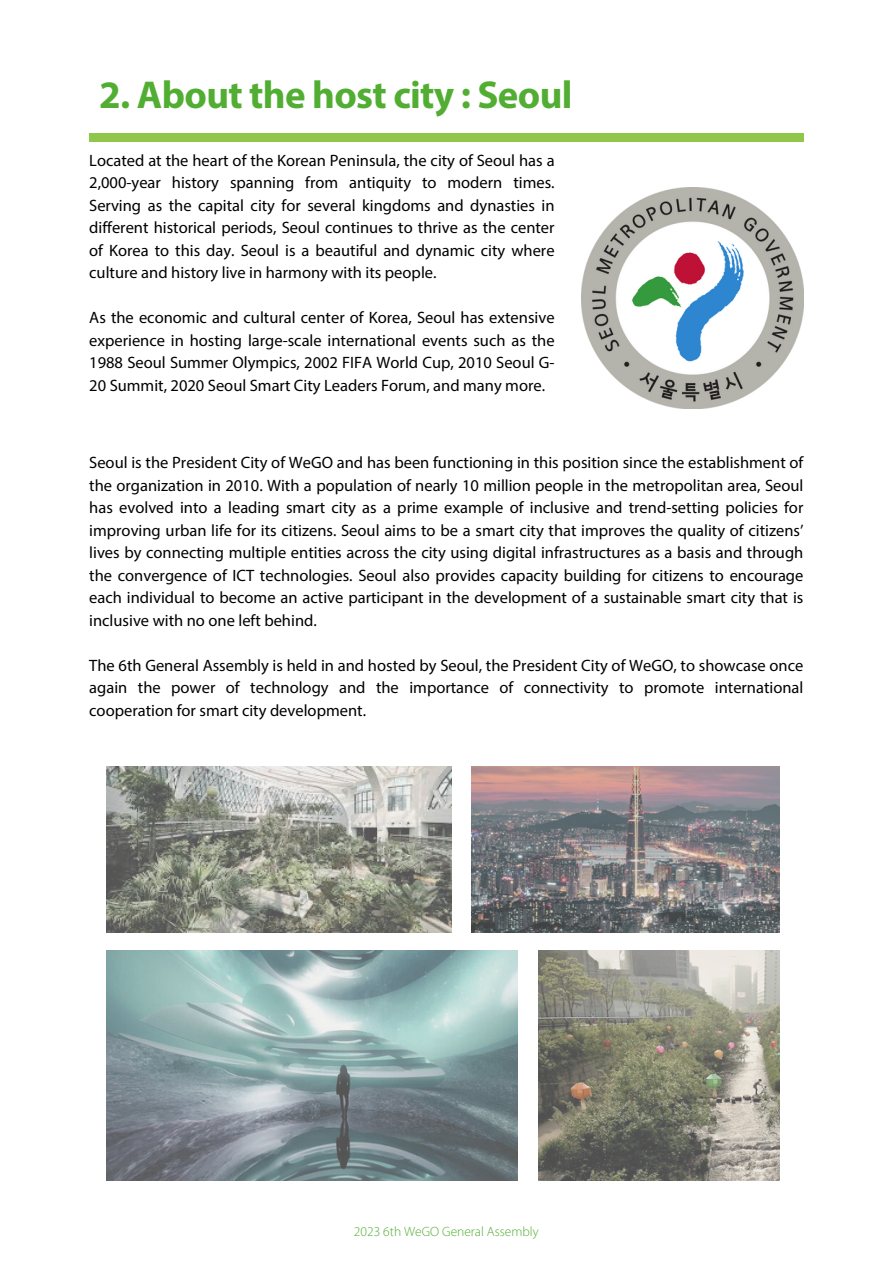
<style>
.page{position:relative;width:893px;height:1264px;background:#fff}
.page>*{position:absolute;margin:0;border:0;box-sizing:border-box;transform-origin:0 0}
.t1{font:700 39px "Myriad Pro";letter-spacing:-.015em;color:#52ae32}
.t2{font:16.5px/22.5px "Myriad Pro";color:#000;text-align:justify}
.t3{font:300 13.5px "Myriad Pro";color:#52ae32}
</style>
<div class="page">
<img style="left:471px;top:766px;width:308px;height:166px">
<img style="left:539px;top:950px;width:240px;height:230px">
<img style="left:106px;top:766px;width:345px;height:166px">
<img style="left:106px;top:950px;width:411px;height:230px">
<div style="left:89px;top:133px;width:714px;height:9px;background:#90c74b"></div>
<img style="left:581px;top:187px;width:222px;height:222px">
<p class="t1" style="left:99px;top:79px;width:474px">2. About the host city : Seoul</p>
<p class="t2" style="left:89px;top:150px;width:467px">Located at the heart of the Korean Peninsula, the city of Seoul has a 2,000-year history spanning from antiquity to modern times.<br>Serving as the capital city for several kingdoms and dynasties in different historical periods, Seoul continues to thrive as the center of Korea to this day. Seoul is a beautiful and dynamic city where culture and history live in harmony with its people.</p>
<p class="t2" style="left:89px;top:308px;width:467px">As the economic and cultural center of Korea, Seoul has extensive experience in hosting large-scale international events such as the 1988 Seoul Summer Olympics, 2002 FIFA World Cup, 2010 Seoul G-20 Summit, 2020 Seoul Smart City Leaders Forum, and many more.</p>
<p class="t2" style="left:89px;top:453px;width:715px">Seoul is the President City of WeGO and has been functioning in this position since the establishment of the organization in 2010. With a population of nearly 10 million people in the metropolitan area, Seoul has evolved into a leading smart city as a prime example of inclusive and trend-setting policies for improving urban life for its citizens. Seoul aims to be a smart city that improves the quality of citizens’ lives by connecting multiple entities across the city using digital infrastructures as a basis and through the convergence of ICT technologies. Seoul also provides capacity building for citizens to encourage each individual to become an active participant in the development of a sustainable smart city that is inclusive with no one left behind.</p>
<p class="t2" style="left:89px;top:655px;width:715px">The 6th General Assembly is held in and hosted by Seoul, the President City of WeGO, to showcase once again the power of technology and the importance of connectivity to promote international cooperation for smart city development.</p>
<p class="t3" style="left:354px;top:1225px;width:186px">2023 6th WeGO General Assembly</p>
</div>
